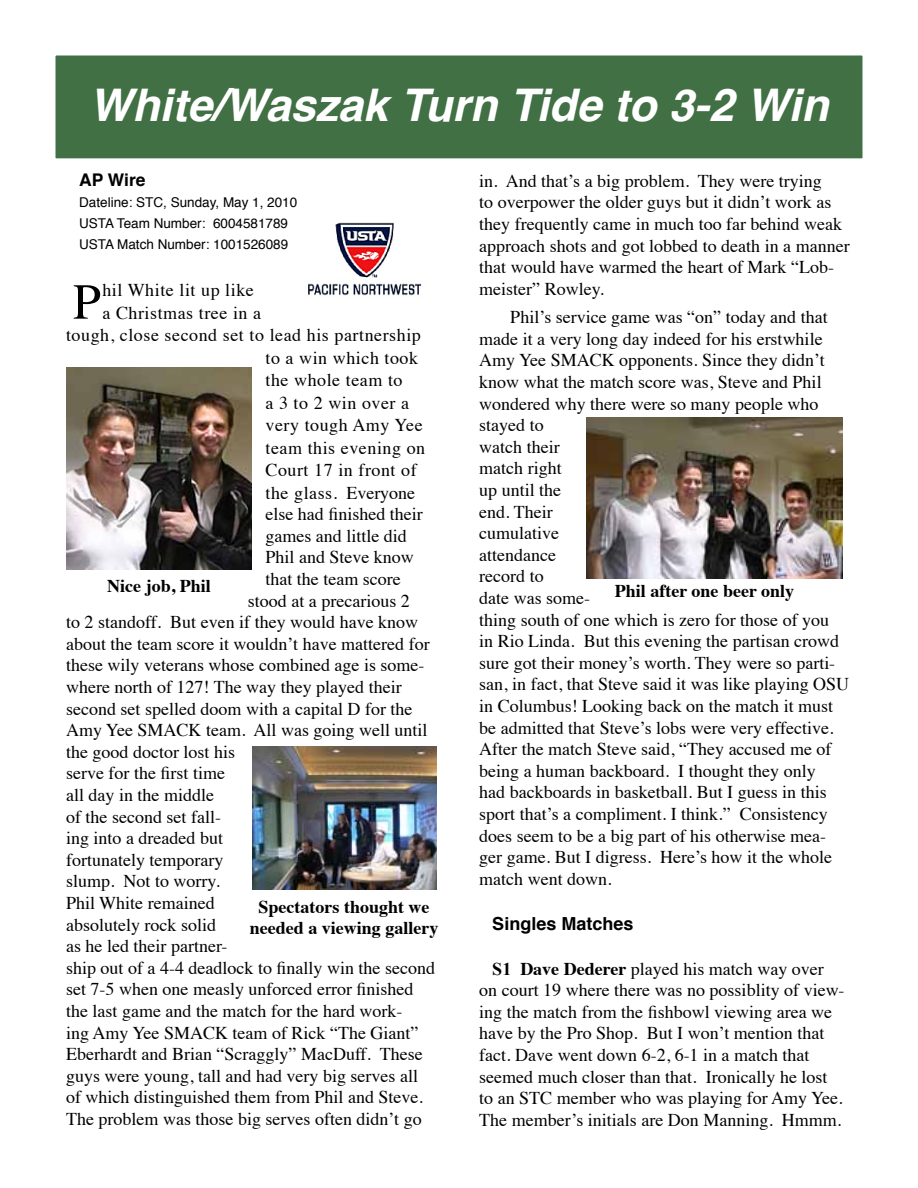
<style>
.page{position:relative;width:918px;height:1188px;background:#fff}
.page>*{position:absolute;margin:0;border:0;box-sizing:border-box;transform-origin:0 0}
.t1{font:50.4px "Times";color:#000}
.t2{font:italic 700 45px "Helvetica";color:#fff}
.t3{font:18px/21.6px "Times";color:#000}
.t4{font:18px "Times";letter-spacing:.03em;color:#000}
.t5{font:700 18px/21.6px "Times";color:#000;text-align:center}
.t6{font:700 18px "Helvetica";color:#000}
.t7{font:700 17.4px "Helvetica";color:#000}
.t8{font:13.5px/21px "Helvetica";color:#000}
.s1{font-family:"Times New Roman";font-weight:700}
.s2{font-weight:700}
</style>
<div class="page">
<div style="left:55px;top:55px;width:808px;height:104px;background:#407043"></div>
<div style="left:54px;top:54px;width:810px;height:106px;border:2px solid #fff"></div>
<img style="left:252px;top:747px;width:184px;height:143px">
<img style="left:587px;top:418px;width:256px;height:161px">
<img style="left:66px;top:367px;width:186px;height:203px">
<img style="left:308px;top:222px;width:114px;height:74px">
<h2 class="t2" style="left:90px;top:68px;width:740px">White/Waszak Turn Tide to 3-2 Win</h2>
<p class="t7" style="left:79px;top:166px;width:68px">AP Wire</p>
<p class="t8" style="left:79px;top:193px;width:220px">Dateline: STC, Sunday, May 1, 2010<br>USTA Team Number: 6004581789<br>USTA Match Number: 1001526089</p>
<h1 class="t1" style="left:73px;top:255px;width:30px">P</h1>
<p class="t4" style="left:102px;top:273px;width:153px">hil White lit up like</p>
<p class="t3" style="left:479px;top:168px;width:372px">in. And that’s a big problem. They were trying<br>to overpower the older guys but it didn’t work as they frequently came in much too far behind weak approach shots and got lobbed to death in a manner that would have warmed the heart of Mark “Lob&shy;meister” Rowley.</p>
<p class="t3" style="left:479px;top:305px;width:371px;text-indent:31px">Phil’s service game was “on” today and that made it a very long day indeed for his erstwhile Amy Yee SMACK opponents. Since they didn’t know what the match score was, Steve and Phil wondered why there were so many people who stayed to<br>watch their<br>match right<br>up until the<br>end. Their<br>cumulative<br>attendance<br>record to<br>date was some-<br>thing south of one which is zero for those of you<br>in Rio Linda. But this evening the partisan crowd sure got their money’s worth. They were so parti&shy;san, in fact, that Steve said it was like playing OSU in Columbus! Looking back on the match it must be admitted that Steve’s lobs were very effective.<br>After the match Steve said, “They accused me of being a human backboard. I thought they only<br>had backboards in basketball. But I guess in this sport that’s a compliment. I think.” Consistency does seem to be a big part of his otherwise mea&shy;ger game. But I digress. Here’s how it the whole match went down.</p>
<p class="t6" style="left:492px;top:909px;width:143px">Singles Matches</p>
<p class="t3" style="left:479px;top:956px;width:367px;text-indent:13px"><span class="s1">S1</span> <span class="s2">Dave Dederer</span> played his match way over on court 19 where there was no possiblity of view&shy;ing the match from the fishbowl viewing area we have by the Pro Shop. But I won’t mention that fact. Dave went down 6-2, 6-1 in a match that seemed much closer than that. Ironically he lost to an STC member who was playing for Amy Yee.<br>The member’s initials are Don Manning. Hmmm.</p>
<p class="t4" style="left:102px;top:296px;width:160px">a Christmas tree in a</p>
<p class="t4" style="left:66px;top:318px;width:356px">tough, close second set to lead his partnership</p>
<p class="t4" style="left:265px;top:341px;width:154px">to a win which took</p>
<p class="t4" style="left:265px;top:363px;width:139px">the whole team to</p>
<p class="t4" style="left:265px;top:386px;width:145px">a 3 to 2 win over a</p>
<p class="t4" style="left:265px;top:408px;width:159px">very tough Amy Yee</p>
<p class="t4" style="left:265px;top:431px;width:161px">team this evening on</p>
<p class="t4" style="left:265px;top:453px;width:153px">Court 17 in front of</p>
<p class="t3" style="left:265px;top:480px;width:151px">the glass. Everyone</p>
<p class="t3" style="left:265px;top:502px;width:159px">else had finished their</p>
<p class="t3" style="left:265px;top:523px;width:143px">games and little did</p>
<p class="t3" style="left:265px;top:545px;width:150px">Phil and Steve know</p>
<p class="t3" style="left:265px;top:567px;width:137px">that the team score</p>
<p class="t3" style="left:248px;top:588px;width:163px">stood at a precarious 2</p>
<p class="t3" style="left:66px;top:610px;width:354px">to 2 standoff. But even if they would have know</p>
<p class="t3" style="left:66px;top:631px;width:365px">about the team score it wouldn’t have mattered for</p>
<p class="t3" style="left:66px;top:653px;width:360px">these wily veterans whose combined age is some-</p>
<p class="t3" style="left:66px;top:675px;width:337px">where north of 127! The way they played their</p>
<p class="t3" style="left:66px;top:696px;width:348px">second set spelled doom with a capital D for the</p>
<p class="t3" style="left:66px;top:718px;width:363px">Amy Yee SMACK team. All was going well until</p>
<p class="t3" style="left:66px;top:739px;width:171px">the good doctor lost his</p>
<p class="t3" style="left:66px;top:761px;width:160px">serve for the first time</p>
<p class="t3" style="left:66px;top:783px;width:149px">all day in the middle</p>
<p class="t3" style="left:66px;top:804px;width:156px">of the second set fall-</p>
<p class="t3" style="left:66px;top:826px;width:158px">ing into a dreaded but</p>
<p class="t3" style="left:66px;top:847px;width:159px">fortunately temporary</p>
<p class="t3" style="left:66px;top:869px;width:155px">slump. Not to worry.</p>
<p class="t3" style="left:66px;top:891px;width:150px">Phil White remained</p>
<p class="t3" style="left:66px;top:912px;width:151px">absolutely rock solid</p>
<p class="t3" style="left:66px;top:934px;width:163px">as he led their partner-</p>
<p class="t3" style="left:66px;top:955px;width:370px">ship out of a 4-4 deadlock to finally win the second</p>
<p class="t3" style="left:66px;top:977px;width:349px">set 7-5 when one measly unforced error finished</p>
<p class="t3" style="left:66px;top:999px;width:338px">the last game and the match for the hard work-</p>
<p class="t3" style="left:66px;top:1020px;width:354px">ing Amy Yee SMACK team of Rick “The Giant”</p>
<p class="t3" style="left:66px;top:1042px;width:358px">Eberhardt and Brian “Scraggly” MacDuff. These</p>
<p class="t3" style="left:66px;top:1063px;width:353px">guys were young, tall and had very big serves all</p>
<p class="t3" style="left:66px;top:1085px;width:358px">of which distinguished them from Phil and Steve.</p>
<p class="t3" style="left:66px;top:1107px;width:357px">The problem was those big serves often didn’t go</p>
<p class="t5" style="left:107px;top:573px;width:105px">Nice job, Phil</p>
<p class="t5" style="left:615px;top:578px;width:181px">Phil after one beer only</p>
<p class="t5" style="left:250px;top:894px;width:190px">Spectators thought we needed a viewing gallery</p>
</div>
